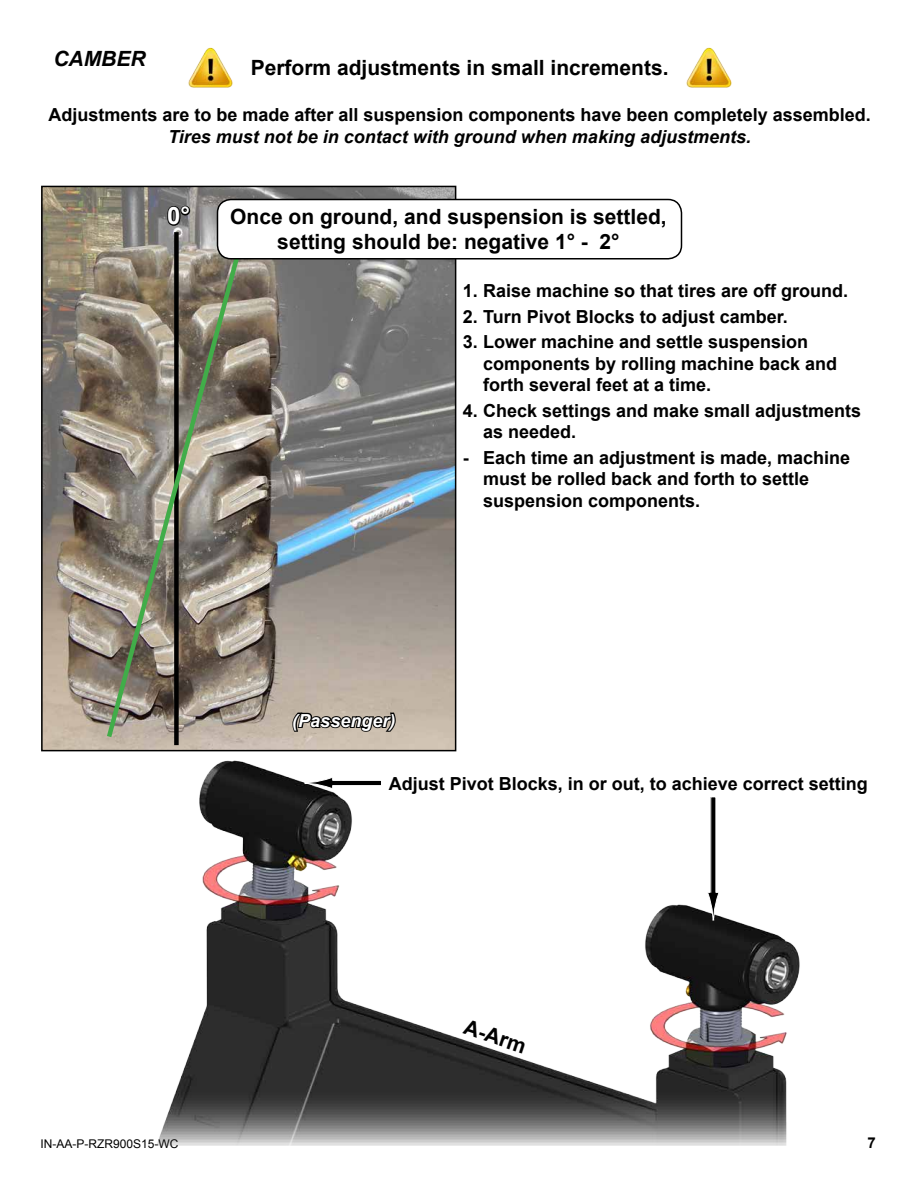
<style>
.page{position:relative;width:918px;height:1188px;background:#fff}
.page>*{position:absolute;margin:0;border:0;box-sizing:border-box;transform-origin:0 0}
.t1{font:700 24px "Arial";color:#fff}
.t2{font:700 21px/25.2px "Arial";color:#000;text-align:center}
.t3{font:italic 700 21px "Arial";color:#000}
.t4{font:700 18px/21.6px "Arial";color:#000}
.t5{font:italic 700 18px "Arial";color:#000}
.t6{font:italic 700 18px "Arial";color:#fff}
.t7{font:700 15px "Arial";color:#000}
.t8{font:12px "Arial";color:#000}
</style>
<div class="page">
<img style="left:145px;top:748px;width:655px;height:398px">
<div style="left:332px;top:780px;width:49px;height:6px;background:#000"></div>
<div style="left:332px;top:780px;width:50px;height:6px;border:1px solid #fff"></div>
<svg style="left:304px;top:776px;width:29px;height:14px"></svg>
<div style="left:711px;top:797px;width:5px;height:96px;background:#000"></div>
<svg style="left:707px;top:892px;width:13px;height:29px"></svg>
<img style="left:44px;top:189px;width:409px;height:559px">
<div style="left:41px;top:186px;width:415px;height:565px;border:2px solid #000"></div>
<svg style="left:104px;top:231px;width:144px;height:511px;background:#8e8779"></svg>
<svg style="left:166px;top:204px;width:26px;height:23px"></svg>
<img style="left:188px;top:47px;width:45px;height:41px">
<img style="left:686px;top:47px;width:46px;height:41px">
<svg style="left:291px;top:711px;width:106px;height:22px;background:#655e56"></svg>
<div style="left:217px;top:200px;width:464px;height:59px;background:#fff;border-radius:14px"></div>
<svg style="left:228px;top:194px;width:440px;height:5px"></svg>
<div style="left:217px;top:199px;width:465px;height:61px;border:2px solid #000;border-radius:14px"></div>
<p class="t3" style="left:53px;top:45px;width:94px">CAMBER</p>
<p class="t2" style="left:251px;top:56px;width:419px">Perform adjustments in small increments.</p>
<p class="t4" style="left:49px;top:105px;width:824px">Adjustments are to be made after all suspension components have been completely assembled.</p>
<p class="t5" style="left:168px;top:125px;width:584px">Tires must not be in contact with ground when making adjustments.</p>
<h1 class="t1" style="left:167px;top:200px;width:24px">0°</h1>
<p class="t2" style="left:230px;top:205px;width:438px">Once on ground, and suspension is settled, setting should be: negative 1° - 2°</p>
<p class="t4" style="left:463px;top:281px;width:387px">1. Raise machine so that tires are off ground.</p>
<p class="t4" style="left:463px;top:306px;width:326px">2. Turn Pivot Blocks to adjust camber.</p>
<p class="t4" style="left:483px;top:332px;width:356px;text-indent:-20px">3. Lower machine and settle suspension components by rolling machine back and forth several feet at a time.</p>
<p class="t4" style="left:483px;top:400px;width:380px;text-indent:-20px">4. Check settings and make small adjustments as needed.</p>
<p class="t4" style="left:483px;top:447px;width:369px;text-indent:-20px">- Each time an adjustment is made, machine must be rolled back and forth to settle suspension components.</p>
<p class="t6" style="left:292px;top:708px;width:105px">(Passenger)</p>
<p class="t4" style="left:389px;top:773px;width:481px">Adjust Pivot Blocks, in or out, to achieve correct setting</p>
<p class="t2" style="left:469px;top:1015px;width:66px;rotate:19deg">A-Arm</p>
<p class="t8" style="left:40px;top:1135px;width:140px">IN-AA-P-RZR900S15-WC</p>
<p class="t7" style="left:867px;top:1132px;width:10px">7</p>
</div>
